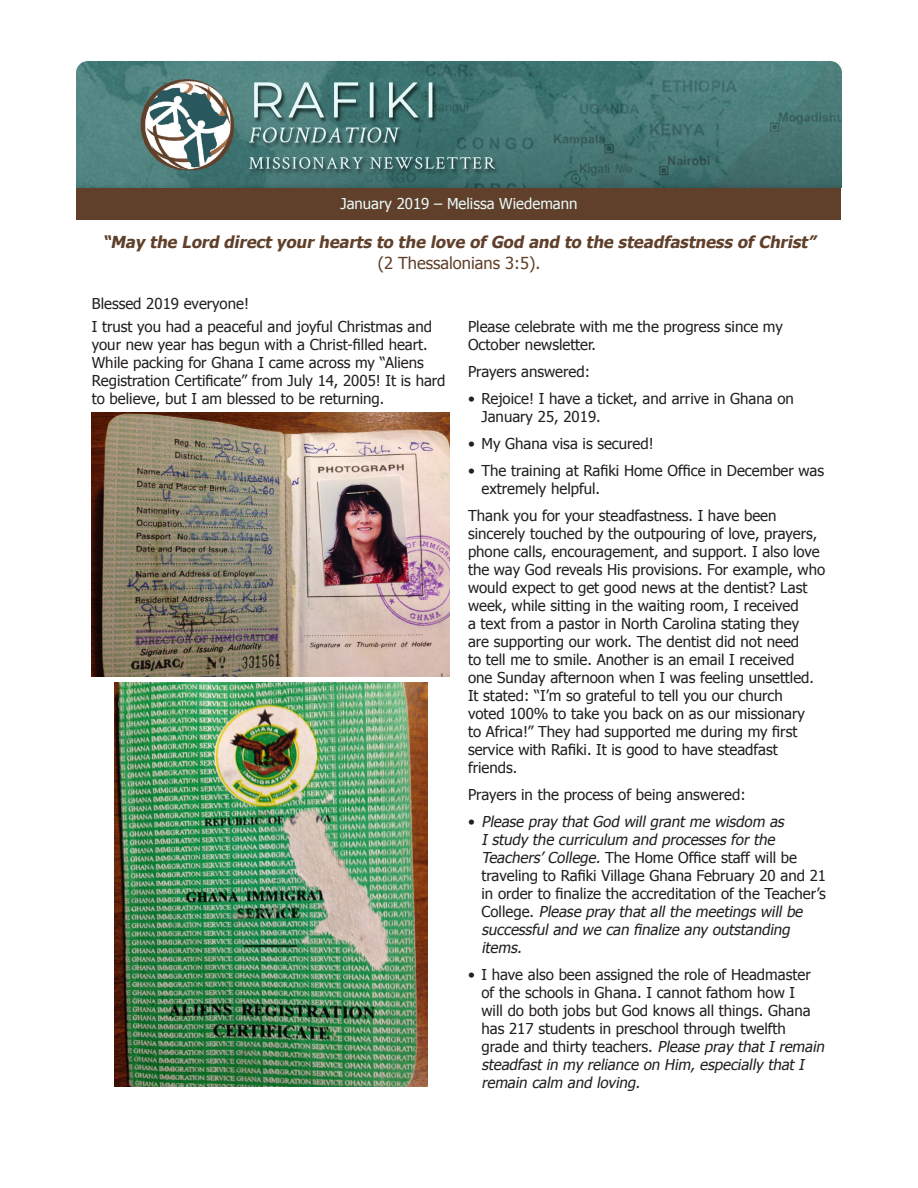
<style>
.page{position:relative;width:918px;height:1188px;background:#fff}
.page>*{position:absolute;margin:0;border:0;box-sizing:border-box;transform-origin:0 0}
.Verse{font:italic 700 16.5px/21px "Tahoma";color:#60402b;text-align:center}
.Body_copy{font:15px/18px "Tahoma";color:#231f20}
.Bulleted_list{font:15px/18px "Tahoma";color:#231f20}
.Bulleted_list-2{font:italic 15px/18px "Tahoma";color:#231f20}
.Date_and_Name{font:15px "Tahoma";color:#eafafa}
.s1{font-weight:400;font-style:normal}
.s2{font-style:normal}
.s3{font-style:italic}
</style>
<div class="page">
<div style="left:76px;top:188px;width:766px;height:31px;background:#60402b"></div>
<img style="left:76px;top:61px;width:765px;height:127px">
<img style="left:92px;top:413px;width:358px;height:263px">
<img style="left:114px;top:683px;width:314px;height:403px">
<p class="Date_and_Name" style="left:340px;top:194px;width:239px">January 2019 – Melissa Wiedemann</p>
<p class="Verse" style="left:102px;top:231px;width:718px">“May the Lord direct your hearts to the love of God and to the steadfastness of Christ” <span class="s1">(2 Thessalonians 3:5).</span></p>
<p class="Body_copy" style="left:92px;top:294px;width:159px">Blessed 2019 everyone!</p>
<p class="Body_copy" style="left:92px;top:317px;width:355px">I trust you had a peaceful and joyful Christmas and your new year has begun with a Christ-filled heart.<br>While packing for Ghana I came across my “Aliens Registration Certificate” from July 14, 2005! It is hard to believe, but I am blessed to be returning.</p>
<p class="Body_copy" style="left:468px;top:317px;width:316px">Please celebrate with me the progress since my<br>October newsletter.</p>
<p class="Body_copy" style="left:468px;top:362px;width:124px">Prayers answered:</p>
<p class="Bulleted_list" style="left:482px;top:389px;width:314px;text-indent:-14px">• Rejoice! I have a ticket, and arrive in Ghana on<br>January 25, 2019.</p>
<p class="Bulleted_list" style="left:468px;top:434px;width:187px">• My Ghana visa is secured!</p>
<p class="Bulleted_list" style="left:482px;top:461px;width:344px;text-indent:-14px">• The training at Rafiki Home Office in December was extremely helpful.</p>
<p class="Body_copy" style="left:468px;top:506px;width:359px">Thank you for your steadfastness. I have been sincerely touched by the outpouring of love, prayers, phone calls, encouragement, and support. I also love the way God reveals His provisions. For example, who would expect to get good news at the dentist? Last week, while sitting in the waiting room, I received<br>a text from a pastor in North Carolina stating they<br>are supporting our work. The dentist did not need<br>to tell me to smile. Another is an email I received<br>one Sunday afternoon when I was feeling unsettled.<br>It stated: “I’m so grateful to tell you our church<br>voted 100% to take you back on as our missionary<br>to Africa!” They had supported me during my first service with Rafiki. It is good to have steadfast friends.</p>
<p class="Body_copy" style="left:468px;top:785px;width:279px">Prayers in the process of being answered:</p>
<p class="Bulleted_list-2" style="left:482px;top:812px;width:346px;text-indent:-14px"><span class="s2">•</span> Please pray that God will grant me wisdom as<br>I study the curriculum and processes for the Teachers’ College. <span class="s2">The Home Office staff will be traveling to Rafiki Village Ghana February 20 and 21 in order to finalize the accreditation of the Teacher’s C o l l e g e .</span> Please pray that all the meetings will be successful and we can finalize any outstanding items.</p>
<p class="Bulleted_list" style="left:482px;top:965px;width:348px;text-indent:-14px">• I have also been assigned the role of Headmaster<br>of the schools in Ghana. I cannot fathom how I<br>will do both jobs but God knows all things. Ghana has 217 students in preschool through twelfth<br>grade and thirty teachers. <span class="s3">Please pray that I remain steadfast in my reliance on Him, especially that I remain calm and loving.</span></p>
</div>
